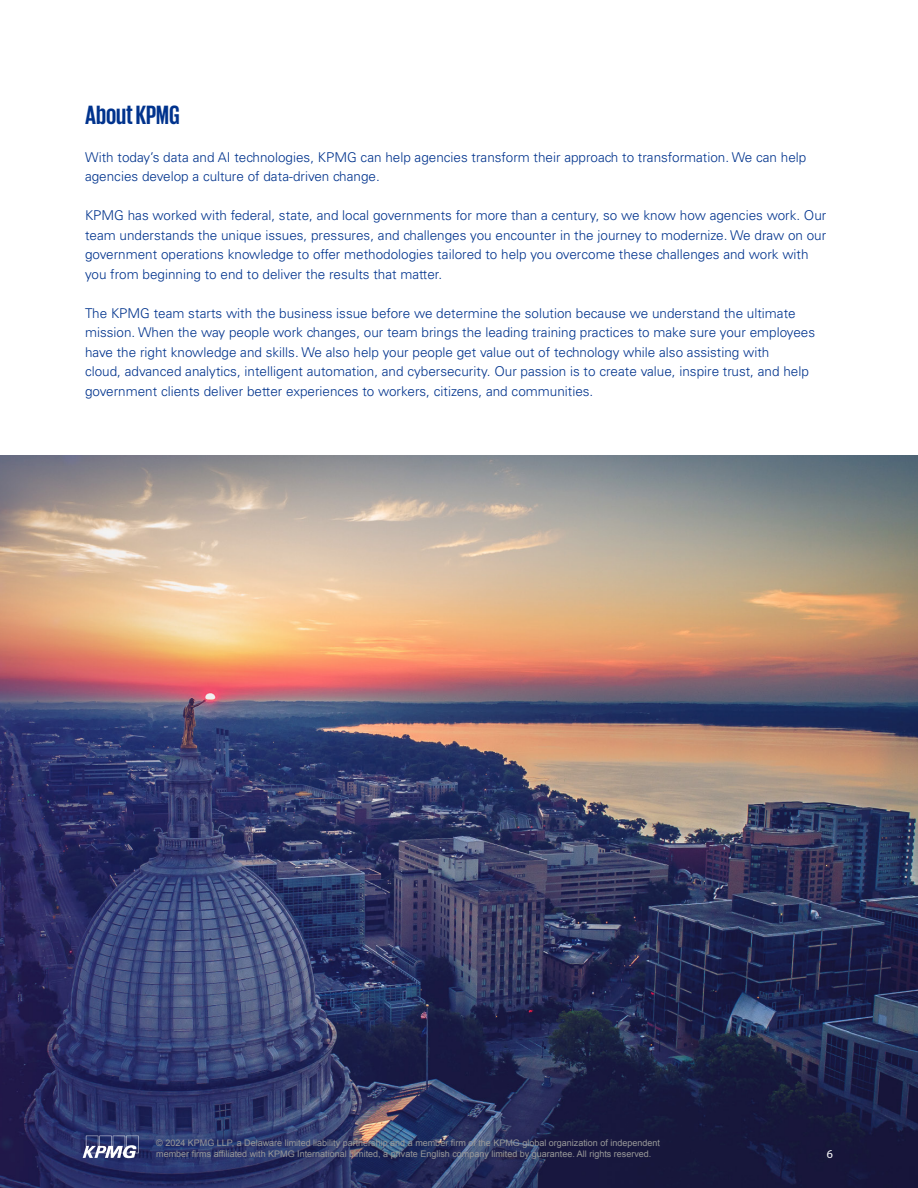
<style>
.page{position:relative;width:918px;height:1188px;background:#fff}
.page>*{position:absolute;margin:0;border:0;box-sizing:border-box;transform-origin:0 0}
.t1{font:700 27px "KPMG";color:#00338d}
.t2{font:300 13.5px/19.5px "Univers LT Std";color:#00338d}
.t3{font:12px "Myriad Pro";color:#fff}
.t4{font:9px/10.8px "Arial";color:#989898}
</style>
<div class="page">
<img style="left:0;top:455px;width:918px;height:733px">
<svg style="left:83px;top:1136px;width:56px;height:22px"></svg>
<h1 class="t1" style="left:85px;top:102px;width:96px">About KPMG</h1>
<p class="t2" style="left:85px;top:147px;width:723px">With today’s data and AI technologies, KPMG can help agencies transform their approach to transformation. We can help agencies develop a culture of data-driven change.</p>
<p class="t2" style="left:85px;top:206px;width:743px">KPMG has worked with federal, state, and local governments for more than a century, so we know how agencies work. Our team understands the unique issues, pressures, and challenges you encounter in the journey to modernize. We draw on our government operations knowledge to offer methodologies tailored to help you overcome these challenges and work with you from beginning to end to deliver the results that matter.</p>
<p class="t2" style="left:85px;top:303px;width:732px">The KPMG team starts with the business issue before we determine the solution because we understand the ultimate mission. When the way people work changes, our team brings the leading training practices to make sure your employees have the right knowledge and skills. We also help your people get value out of technology while also assisting with<br>cloud, advanced analytics, intelligent automation, and cybersecurity. Our passion is to create value, inspire trust, and help government clients deliver better experiences to workers, citizens, and communities.</p>
<p class="t4" style="left:156px;top:1138px;width:505px">© 2024 KPMG LLP, a Delaware limited liability partnership and a member firm of the KPMG global organization of independent member firms affiliated with KPMG International Limited, a private English company limited by guarantee. All rights reserved.</p>
<p class="t3" style="left:827px;top:1147px;width:8px">6</p>
</div>
